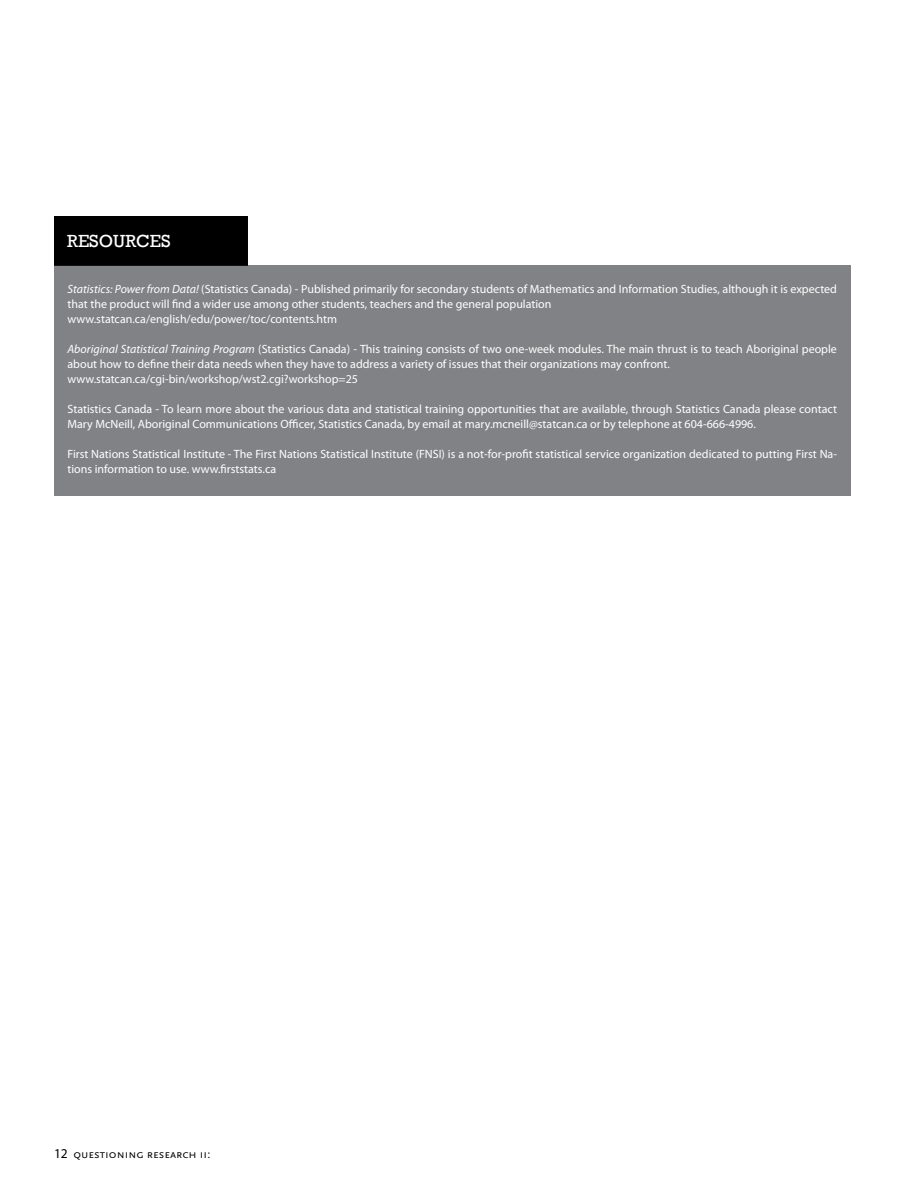
<style>
.page{position:relative;width:918px;height:1188px;background:#fff}
.page>*{position:absolute;margin:0;border:0;box-sizing:border-box;transform-origin:0 0}
.t1{font:18px "Rockwell";color:#fff}
.t2{font:12px/15px "Myriad Pro";color:#fff}
.t3{font:12px "Scala Sans Caps";color:#000}
.s1{font-style:italic}
.s2{font-family:"Myriad Pro";font-size:13.5px}
</style>
<div class="page">
<div style="left:54px;top:265px;width:796px;height:231px;background:#808285"></div>
<div style="left:56px;top:218px;width:190px;height:46px;background:#000"></div>
<div style="left:54px;top:216px;width:194px;height:50px;border:4px solid #000"></div>
<h1 class="t1" style="left:67px;top:230px;width:105px">RESOURCES</h1>
<p class="t2" style="left:67px;top:281px;width:771px"><span class="s1">Statistics: Power from Data!</span> (Statistics Canada) - Published primarily for secondary students of Mathematics and Information Studies, although it is expected that the product will find a wider use among other students, teachers and the general population<br>www.statcan.ca/english/edu/power/toc/contents.htm</p>
<p class="t2" style="left:67px;top:341px;width:771px"><span class="s1">Aboriginal Statistical Training Program</span> (Statistics Canada) - This training consists of two one-week modules. The main thrust is to teach Aboriginal people about how to define their data needs when they have to address a variety of issues that their organizations may confront. www.statcan.ca/cgi-bin/workshop/wst2.cgi?workshop=25</p>
<p class="t2" style="left:67px;top:401px;width:771px">Statistics Canada - To learn more about the various data and statistical training opportunities that are available, through Statistics Canada please contact<br>Mary McNeill, Aboriginal Communications Officer, Statistics Canada, by email at mary.mcneill@statcan.ca or by telephone at 604-666-4996.</p>
<p class="t2" style="left:67px;top:446px;width:771px">First Nations Statistical Institute - The First Nations Statistical Institute (FNSI) is a not-for-profit statistical service organization dedicated to putting First Na&shy;tions information to use. www.firststats.ca</p>
<p class="t3" style="left:54px;top:1147px;width:158px"><span class="s2">12</span> questioning research ii:</p>
</div>
